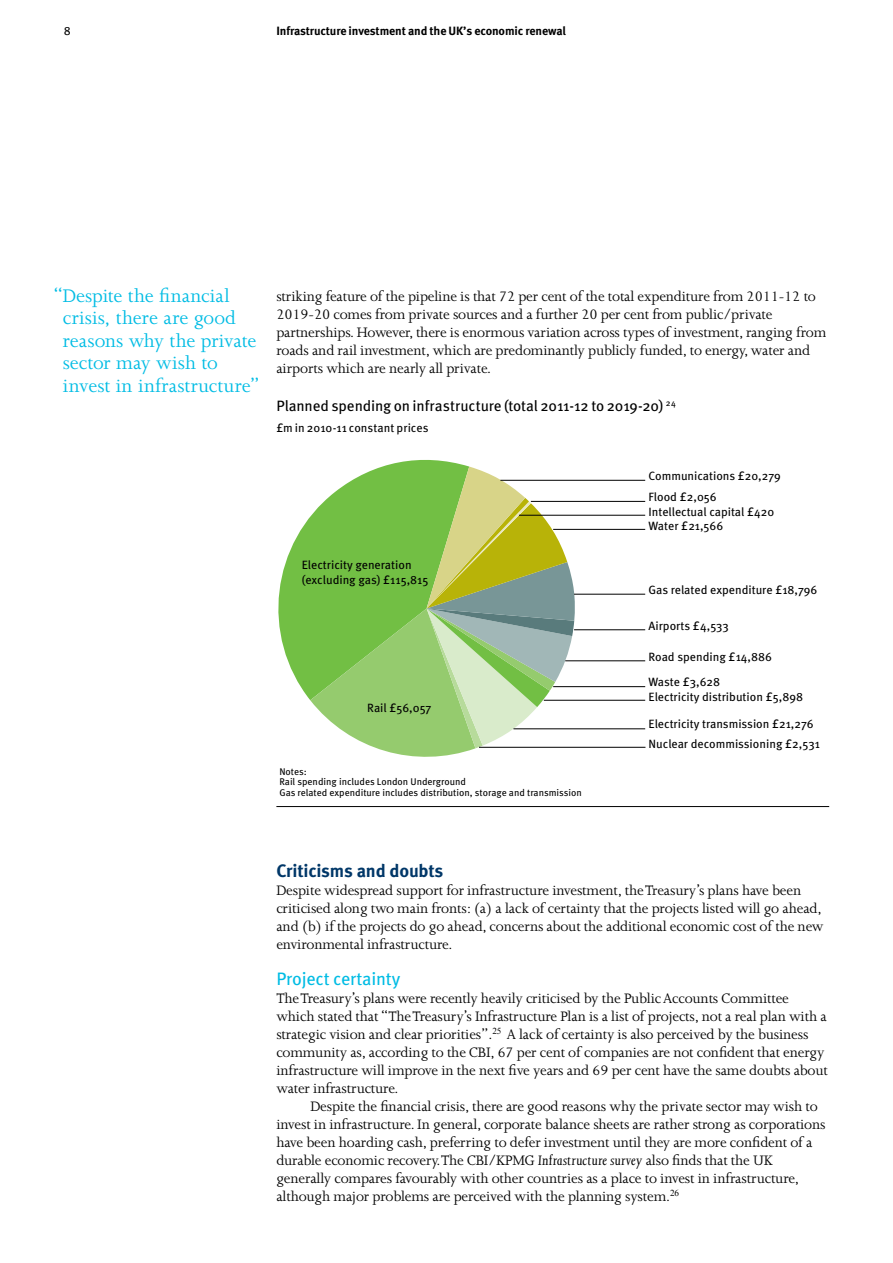
<style>
.page{position:relative;width:893px;height:1263px;background:#fff}
.page>*{position:absolute;margin:0;border:0;box-sizing:border-box;transform-origin:0 0}
.t1{font:21px/22.5px "Joanna";color:#00bce4}
.t2{font:700 18px "Meta OT";letter-spacing:-.01em;color:#003768}
.t3{font:18px "Meta OT";letter-spacing:-.01em;color:#00bce4}
.t4{font:15.75px/18px "Joanna";letter-spacing:-.01em;color:#000}
.t5{font:15px "Meta OT";letter-spacing:-.01em;color:#000}
.t6{font:12px/21px "Meta OT";color:#000}
.t7{font:700 12px "Meta OT";letter-spacing:-.01em;color:#000}
.t8{font:9.75px/10.5px "Meta OT";color:#000}
.s1{font-style:italic}
</style>
<div class="page">
<svg style="left:278px;top:460px;width:191px;height:240px"></svg>
<svg style="left:310px;top:467px;width:266px;height:290px"></svg>
<hr style="left:500px;top:480px;width:145px;height:1px;background:#000">
<hr style="left:531px;top:501px;width:114px;height:1px;background:#000">
<hr style="left:519px;top:515px;width:126px;height:1px;background:#000">
<hr style="left:553px;top:529px;width:92px;height:1px;background:#000">
<hr style="left:574px;top:594px;width:71px;height:1px;background:#000">
<hr style="left:574px;top:629px;width:71px;height:1px;background:#000">
<hr style="left:565px;top:660px;width:80px;height:1px;background:#000">
<hr style="left:553px;top:686px;width:92px;height:1px;background:#000">
<hr style="left:544px;top:700px;width:101px;height:1px;background:#000">
<hr style="left:513px;top:728px;width:132px;height:1px;background:#000">
<hr style="left:479px;top:747px;width:166px;height:1px;background:#000">
<hr style="left:276px;top:806px;width:553px;height:1px;background:#000">
<p class="t6" style="left:64px;top:20px;width:9px">8</p>
<p class="t7" style="left:276px;top:23px;width:291px">Infrastructure investment and the UK’s economic renewal</p>
<h1 class="t1" style="left:63px;top:285px;width:199px;text-indent:-10px">“Despite the financial crisis, there are good reasons why the private sector may wish to invest in infrastructure”</h1>
<p class="t4" style="left:276px;top:287px;width:551px">striking feature of the pipeline is that 72 per cent of the total expenditure from 2011-12 to 2019-20 comes from private sources and a further 20 per cent from public/private partnerships. However, there is enormous variation across types of investment, ranging from roads and rail investment, which are predominantly publicly funded, to energy, water and airports which are nearly all private.</p>
<p class="t5" style="left:276px;top:397px;width:401px">Planned spending on infrastructure (total 2011-12 to 2019-20) <sup>24</sup></p>
<p class="t6" style="left:276px;top:418px;width:154px">£m in 2010-11 constant prices</p>
<p class="t6" style="left:648px;top:466px;width:134px">Communications £20,279<br>Flood £2,056</p>
<p class="t6" style="left:648px;top:504px;width:127px;line-height:14.4px">Intellectual capital £420<br>Water £21,566</p>
<p class="t6" style="left:302px;top:557px;width:128px;line-height:15px">Electricity generation (excluding gas) £115,815</p>
<p class="t6" style="left:367px;top:697px;width:66px">Rail £56,057</p>
<p class="t8" style="left:279px;top:766px;width:304px">Notes:<br>Rail spending includes London Underground<br>Gas related expenditure includes distribution, storage and transmission</p>
<p class="t6" style="left:648px;top:580px;width:170px">Gas related expenditure £18,796</p>
<p class="t6" style="left:648px;top:615px;width:82px">Airports £4,533</p>
<p class="t6" style="left:648px;top:644px;width:125px;line-height:25.5px">Road spending £14,886<br>Waste £3,628</p>
<p class="t6" style="left:648px;top:686px;width:156px">Electricity distribution £5,898</p>
<p class="t6" style="left:648px;top:714px;width:173px;line-height:19.5px">Electricity transmission £21,276<br>Nuclear decommissioning £2,531</p>
<p class="t2" style="left:276px;top:859px;width:168px">Criticisms and doubts</p>
<p class="t4" style="left:276px;top:881px;width:548px">Despite widespread support for infrastructure investment, the Treasury’s plans have been criticised along two main fronts: (a) a lack of certainty that the projects listed will go ahead, and (b) if the projects do go ahead, concerns about the additional economic cost of the new environmental infrastructure.</p>
<p class="t3" style="left:276px;top:968px;width:125px">Project certainty</p>
<p class="t4" style="left:276px;top:989px;width:553px">The Treasury’s plans were recently heavily criticised by the Public Accounts Committee which stated that “The Treasury’s Infrastructure Plan is a list of projects, not a real plan with a strategic vision and clear priorities”.<sup>25</sup> A lack of certainty is also perceived by the business community as, according to the CBI, 67 per cent of companies are not confident that energy infrastructure will improve in the next five years and 69 per cent have the same doubts about water infrastructure.</p>
<p class="t4" style="left:276px;top:1097px;width:551px;text-indent:34px">Despite the financial crisis, there are good reasons why the private sector may wish to invest in infrastructure. In general, corporate balance sheets are rather strong as corporations have been hoarding cash, preferring to defer investment until they are more confident of a durable economic recovery. The CBI/KPMG <span class="s1">Infrastructure survey</span> also finds that the UK generally compares favourably with other countries as a place to invest in infrastructure, although major problems are perceived with the planning system.<sup>26</sup></p>
</div>
